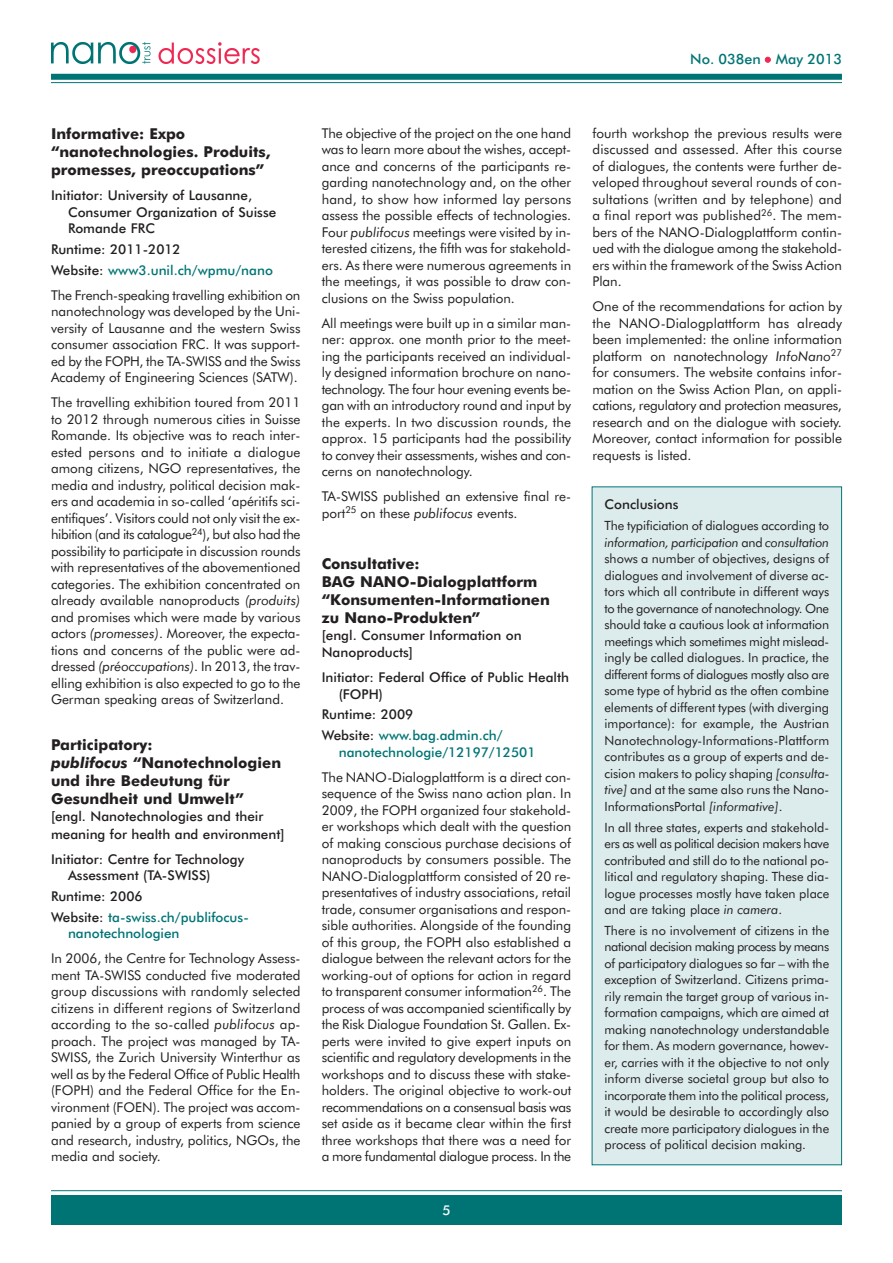
<style>
.page{position:relative;width:893px;height:1263px;background:#fff}
.page>*{position:absolute;margin:0;border:0;box-sizing:border-box;transform-origin:0 0}
.t1{font:700 15px/18px "Futura BT";color:#231f20}
.t2{font:500 14.25px "Futura BT";color:#007475}
.t3{font:13.5px/16.5px "Futura BT";color:#231f20;text-align:justify}
.t4{font:500 13.5px/16.5px "Futura BT";color:#231f20}
.t5{font:500 13.5px/20.7px "Futura BT";color:#007475}
.t6{font:500 13.5px "Futura BT";color:#fff}
.t7{font:12.75px/16.5px "Futura BT";color:#231f20;text-align:justify}
.s1{color:#ee2756}
.s2{color:#007475}
.s3{font-style:italic}
.s4{color:#231f20}
</style>
<div class="page">
<hr style="left:51px;top:1190px;width:791px;height:1px;background:#007475">
<div style="left:51px;top:1195px;width:791px;height:30px;background:#007475"></div>
<hr style="left:51px;top:82px;width:791px;height:1px;background:#007475">
<div style="left:51px;top:74px;width:791px;height:6px;background:#007475"></div>
<img style="left:51px;top:43px;width:208px;height:21px">
<div style="left:592px;top:487px;width:249px;height:677px;background:#dcebec"></div>
<div style="left:592px;top:486px;width:250px;height:679px;border:1px solid #007475"></div>
<p class="t2" style="left:690px;top:51px;width:153px">No. 038en <span class="s1">•</span> May 2013</p>
<p class="t1" style="left:51px;top:125px;width:221px">Informative: Expo “nanotechnologies. Produits, promesses, preoccupations”</p>
<p class="t4" style="left:68px;top:187px;width:210px;text-indent:-17px">Initiator: University of Lausanne,<br>Consumer Organization of Suisse<br>Romande FRC</p>
<p class="t4" style="left:51px;top:239px;width:223px;line-height:20.7px">Runtime: 2011-2012<br>Website: <span class="s2">www3.unil.ch/wpmu/nano</span></p>
<p class="t3" style="left:51px;top:287px;width:251px">The French-speaking travelling exhibition on nanotechnology was developed by the Uni&shy;versity of Lausanne and the western Swiss consumer association FRC. It was support&shy;ed by the FOPH, the TA-SWISS and the Swiss Academy of Engineering Sciences (SATW).</p>
<p class="t3" style="left:51px;top:394px;width:251px">The travelling exhibition toured from 2011 to 2012 through numerous cities in Suisse Romande. Its objective was to reach inter&shy;ested persons and to initiate a dialogue among citizens, NGO representatives, the media and industry, political decision mak&shy;ers and academia in so-called ‘apéritifs sci&shy;entifiques’. Visitors could not only visit the ex&shy;hibition (and its catalogue<sup>24</sup>), but also had the possibility to participate in discussion rounds with representatives of the abovementioned categories. The exhibition concentrated on already available nanoproducts <span class="s3">(produits) </span>and promises which were made by various actors <span class="s3">(promesses)</span>. Moreover, the expecta&shy;tions and concerns of the public were ad&shy;dressed <span class="s3">(préoccupations)</span>. In 2013, the trav&shy;elling exhibition is also expected to go to the German speaking areas of Switzerland.</p>
<p class="t1" style="left:51px;top:736px;width:232px">Participatory:<br><span class="s3">publifocus</span> “Nanotechnologien und ihre Bedeutung für<br>Gesundheit und Umwelt”</p>
<p class="t4" style="left:51px;top:808px;width:235px;line-height:17.4px">[engl. Nanotechnologies and their meaning for health and environment]</p>
<p class="t4" style="left:68px;top:851px;width:178px;text-indent:-17px">Initiator: Centre for Technology<br>Assessment (TA-SWISS)</p>
<p class="t5" style="left:51px;top:886px;width:200px"><span class="s4">Runtime: 2006<br>Website:</span> ta-swiss.ch/publifocus-</p>
<p class="t5" style="left:68px;top:923px;width:113px">nanotechnologien</p>
<p class="t3" style="left:51px;top:950px;width:251px">In 2006, the Centre for Technology Assess&shy;ment TA-SWISS conducted five moderated group discussions with randomly selected citizens in different regions of Switzerland according to the so-called <span class="s3">publifocus</span> ap&shy;proach. The project was managed by TA-SWISS, the Zurich University Winterthur as well as by the Federal Office of Public Health (FOPH) and the Federal Office for the En&shy;vironment (FOEN). The project was accom&shy;panied by a group of experts from science and research, industry, politics, NGOs, the media and society.</p>
<p class="t3" style="left:322px;top:125px;width:251px">The objective of the project on the one hand was to learn more about the wishes, accept&shy;ance and concerns of the participants re&shy;garding nanotechnology and, on the other hand, to show how informed lay persons assess the possible effects of technologies.<br>Four <span class="s3">publifocus</span> meetings were visited by in&shy;terested citizens, the fifth was for stakehold&shy;ers. As there were numerous agreements in the meetings, it was possible to draw con&shy;clusions on the Swiss population.</p>
<p class="t3" style="left:322px;top:315px;width:251px">All meetings were built up in a similar man&shy;ner: approx. one month prior to the meet&shy;ing the participants received an individual&shy;ly designed information brochure on nano&shy;technology. The four hour evening events be&shy;gan with an introductory round and input by the experts. In two discussion rounds, the approx. 15 participants had the possibility to convey their assessments, wishes and con&shy;cerns on nanotechnology.</p>
<p class="t3" style="left:322px;top:488px;width:251px">TA-SWISS published an extensive final re&shy;port<sup>25</sup> on these <span class="s3">publifocus</span> events.</p>
<p class="t1" style="left:322px;top:555px;width:230px">Consultative:<br>BAG NANO-Dialogplattform “Konsumenten-Informationen zu Nano-Produkten”</p>
<p class="t4" style="left:322px;top:626px;width:201px;line-height:17.4px">[engl. Consumer Information on<br>Nanoproducts]</p>
<p class="t4" style="left:339px;top:669px;width:232px;text-indent:-17px">Initiator: Federal Office of Public Health (FOPH)</p>
<p class="t4" style="left:322px;top:704px;width:182px;line-height:20.7px">Runtime: 2009<br>Website: <span class="s2">www.bag.admin.ch/</span></p>
<p class="t5" style="left:339px;top:741px;width:198px">nanotechnologie/12197/12501</p>
<p class="t3" style="left:322px;top:769px;width:251px">The NANO-Dialogplattform is a direct con&shy;sequence of the Swiss nano action plan. In 2009, the FOPH organized four stakehold&shy;er workshops which dealt with the question of making conscious purchase decisions of nanoproducts by consumers possible. The NANO-Dialogplattform consisted of 20 re&shy;presentatives of industry associations, retail trade, consumer organisations and respon&shy;sible authorities. Alongside of the founding of this group, the FOPH also established a dialogue between the relevant actors for the working-out of options for action in regard to transparent consumer information<sup>26</sup>. The process of was accompanied scientifically by the Risk Dialogue Foundation St. Gallen. Ex&shy;perts were invited to give expert inputs on scientific and regulatory developments in the workshops and to discuss these with stake&shy;holders. The original objective to work-out recommendations on a consensual basis was set aside as it became clear within the first three workshops that there was a need for a more fundamental dialogue process. In the</p>
<p class="t6" style="left:442px;top:1202px;width:10px">5</p>
<p class="t3" style="left:592px;top:125px;width:251px">fourth workshop the previous results were discussed and assessed. After this course of dialogues, the contents were further de&shy;veloped throughout several rounds of con&shy;sultations (written and by telephone) and a final report was published<sup>26</sup>. The mem&shy;bers of the NANO-Dialogplattform contin&shy;ued with the dialogue among the stakehold&shy;ers within the framework of the Swiss Action Plan.</p>
<p class="t3" style="left:592px;top:298px;width:251px">One of the recommendations for action by the NANO-Dialogplattform has already been implemented: the online information platform on nanotechnology <span class="s3">InfoNano</span><sup>27 </sup>for consumers. The website contains infor&shy;mation on the Swiss Action Plan, on appli&shy;cations, regulatory and protection measures, research and on the dialogue with society.<br>Moreover, contact information for possible requests is listed.</p>
<p class="t4" style="left:604px;top:497px;width:76px">Conclusions</p>
<p class="t7" style="left:604px;top:518px;width:226px">The typificiation of dialogues according to <span class="s3">information, participation</span> and <span class="s3">consultation </span>shows a number of objectives, designs of dialogues and involvement of diverse ac&shy;tors which all contribute in different ways to the governance of nanotechnology. One should take a cautious look at information meetings which sometimes might mislead&shy;ingly be called dialogues. In practice, the different forms of dialogues mostly also are some type of hybrid as the often combine elements of different types (with diverging importance): for example, the Austrian Nanotechnology-Informations-Plattform contributes as a group of experts and de&shy;cision makers to policy shaping <span class="s3">[consulta&shy;tive]</span> and at the same also runs the Nano-InformationsPortal <span class="s3">[informative]</span>.</p>
<p class="t7" style="left:604px;top:819px;width:226px">In all three states, experts and stakehold&shy;ers as well as political decision makers have contributed and still do to the national po&shy;litical and regulatory shaping. These dia&shy;logue processes mostly have taken place and are taking place <span class="s3">in camera</span>.</p>
<p class="t7" style="left:604px;top:922px;width:226px">There is no involvement of citizens in the national decision making process by means of participatory dialogues so far – with the exception of Switzerland. Citizens prima&shy;rily remain the target group of various in&shy;formation campaigns, which are aimed at making nanotechnology understandable for them. As modern governance, howev&shy;er, carries with it the objective to not only inform diverse societal group but also to incorporate them into the political process, it would be desirable to accordingly also create more participatory dialogues in the process of political decision making.</p>
</div>
